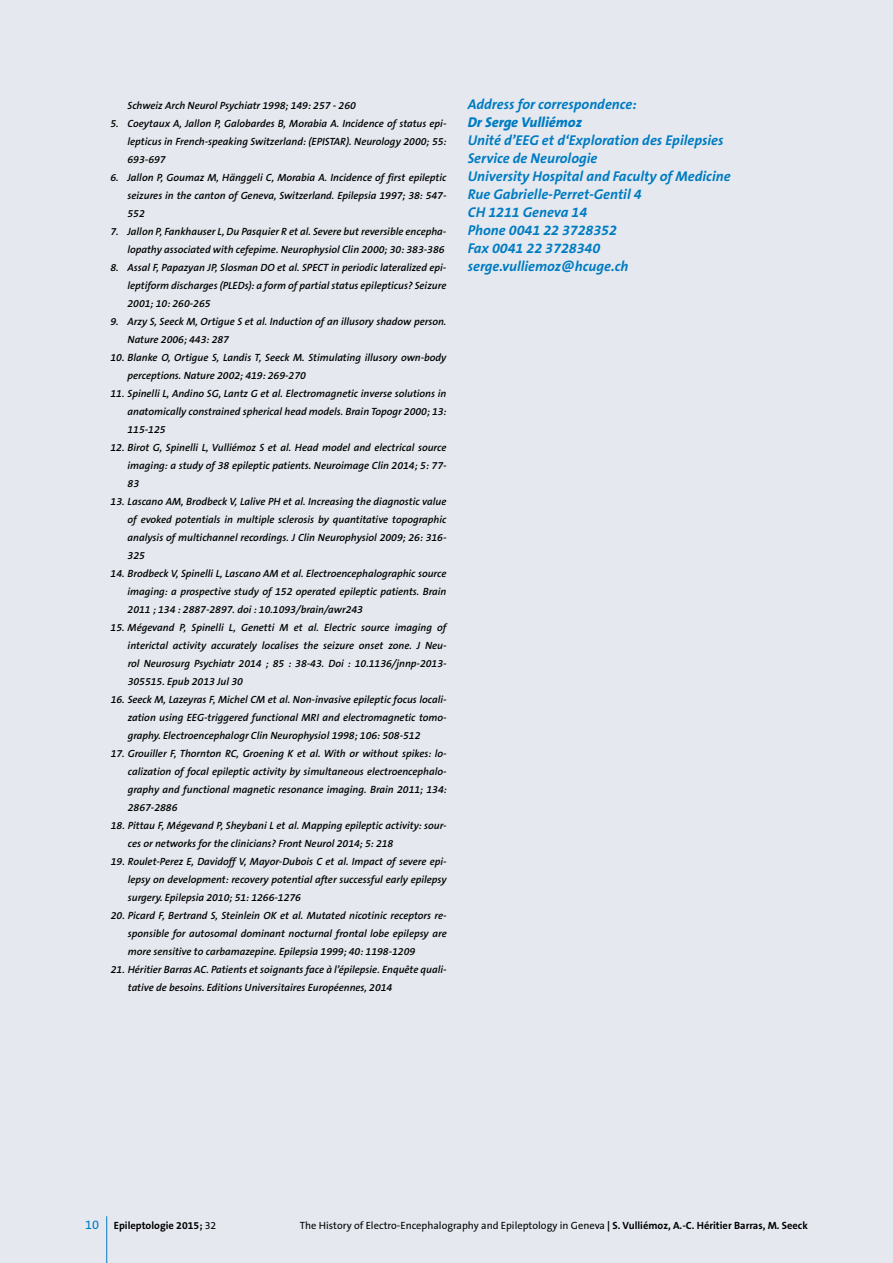
<style>
.page{position:relative;width:893px;height:1263px;background:#e5e9ef}
.page>*{position:absolute;margin:0;border:0;box-sizing:border-box;transform-origin:0 0}
.t1{font:italic 700 14.25px/18px "The Sans B7";color:#007bc2}
.t2{font:italic 800 14.25px "The Sans B8";color:#007bc2}
.t3{font:italic 600 10.5px/18px "The Sans B6";color:#000;text-align:justify}
.t4{font:10.5px "The Sans B5 Plain";color:#000}
.t5{font:700 10.5px "The Sans B7";color:#000}
.s1{font-family:"The Sans B5 Plain";font-weight:400;font-size:12.75px;color:#007bc2}
.s2{font-family:"The Sans B5 Plain";font-weight:400}
.s3{font-family:"The Sans B7";font-weight:700}
</style>
<div class="page">
<hr style="left:106px;top:1216px;width:1px;height:47px;background:#007bc2">
<p class="t3" style="left:128px;top:97px;width:230px">Schweiz Arch Neurol Psychiatr 1998; 149: 257 - 260</p>
<p class="t3" style="left:128px;top:115px;width:321px;text-indent:-17px">5. Coeytaux A, Jallon P, Galobardes B, Morabia A. Incidence of status epi&shy;lepticus in French-speaking Switzerland: (EPISTAR). Neurology 2000; 55:<br>693-697</p>
<p class="t3" style="left:128px;top:169px;width:320px;text-indent:-17px">6. Jallon P, Goumaz M, Hänggeli C, Morabia A. Incidence of first epileptic seizures in the canton of Geneva, Switzerland. Epilepsia 1997; 38: 547- 552</p>
<p class="t3" style="left:111px;top:223px;width:337px;text-align:right">7. Jallon P, Fankhauser L, Du Pasquier R et al. Severe but reversible encepha&shy;lopathy associated with cefepime. Neurophysiol Clin 2000; 30: 383-386</p>
<p class="t3" style="left:127px;top:259px;width:320px;text-indent:-17px">8. Assal F, Papazyan JP, Slosman DO et al. SPECT in periodic lateralized epi&shy;leptiform discharges (PLEDs): a form of partial status epilepticus? Seizure 2001; 10: 260-265</p>
<p class="t3" style="left:128px;top:313px;width:320px;text-indent:-17px">9. Arzy S, Seeck M, Ortigue S et al. Induction of an illusory shadow person.<br>Nature 2006; 443: 287</p>
<p class="t3" style="left:128px;top:349px;width:320px;text-indent:-17px">10. Blanke O, Ortigue S, Landis T, Seeck M. Stimulating illusory own-body perceptions. Nature 2002; 419: 269-270</p>
<p class="t3" style="left:128px;top:385px;width:321px;text-indent:-17px">11. Spinelli L, Andino SG, Lantz G et al. Electromagnetic inverse solutions in anatomically constrained spherical head models. Brain Topogr 2000; 13:<br>115-125</p>
<p class="t3" style="left:128px;top:439px;width:320px;text-indent:-17px">12. Birot G, Spinelli L, Vulliémoz S et al. Head model and electrical source imaging: a study of 38 epileptic patients. Neuroimage Clin 2014; 5: 77- 83</p>
<p class="t3" style="left:128px;top:493px;width:320px;text-indent:-17px">13. Lascano AM, Brodbeck V, Lalive PH et al. Increasing the diagnostic value of evoked potentials in multiple sclerosis by quantitative topographic analysis of multichannel recordings. J Clin Neurophysiol 2009; 26: 316- 325</p>
<p class="t3" style="left:128px;top:565px;width:320px;text-indent:-17px">14. Brodbeck V, Spinelli L, Lascano AM et al. Electroencephalographic source imaging: a prospective study of 152 operated epileptic patients. Brain 2011 ; 134 : 2887-2897. doi : 10.1093/brain/awr243</p>
<p class="t3" style="left:128px;top:619px;width:320px;text-indent:-17px">15. Mégevand P, Spinelli L, Genetti M et al. Electric source imaging of interictal activity accurately localises the seizure onset zone. J Neu&shy;rol Neurosurg Psychiatr 2014 ; 85 : 38-43. Doi : 10.1136/jnnp-2013- 305515. Epub 2013 Jul 30</p>
<p class="t3" style="left:128px;top:691px;width:320px;text-indent:-17px">16. Seeck M, Lazeyras F, Michel CM et al. Non-invasive epileptic focus locali&shy;zation using EEG-triggered functional MRI and electromagnetic tomo&shy;graphy. Electroencephalogr Clin Neurophysiol 1998; 106: 508-512</p>
<p class="t3" style="left:128px;top:745px;width:321px;text-indent:-17px">17. Grouiller F, Thornton RC, Groening K et al. With or without spikes: lo&shy;calization of focal epileptic activity by simultaneous electroencephalo&shy;graphy and functional magnetic resonance imaging. Brain 2011; 134:<br>2867-2886</p>
<p class="t3" style="left:128px;top:817px;width:320px;text-indent:-17px">18. Pittau F, Mégevand P, Sheybani L et al. Mapping epileptic activity: sour&shy;ces or networks for the clinicians? Front Neurol 2014; 5: 218</p>
<p class="t3" style="left:128px;top:853px;width:320px;text-indent:-17px">19. Roulet-Perez E, Davidoff V, Mayor-Dubois C et al. Impact of severe epi&shy;lepsy on development: recovery potential after successful early epilepsy surgery. Epilepsia 2010; 51: 1266-1276</p>
<p class="t3" style="left:128px;top:907px;width:320px;text-indent:-17px">20. Picard F, Bertrand S, Steinlein OK et al. Mutated nicotinic receptors re&shy;sponsible for autosomal dominant nocturnal frontal lobe epilepsy are more sensitive to carbamazepine. Epilepsia 1999; 40: 1198-1209</p>
<p class="t3" style="left:128px;top:961px;width:320px;text-indent:-17px">21. Héritier Barras AC. Patients et soignants face à l’épilepsie. Enquête quali&shy;tative de besoins. Editions Universitaires Européennes, 2014</p>
<h1 class="t1" style="left:468px;top:96px;width:170px">Address for correspondence:</h1>
<h1 class="t2" style="left:468px;top:115px;width:116px">Dr Serge Vulliémoz</h1>
<h1 class="t1" style="left:468px;top:132px;width:264px">Unité d’EEG et d‘Exploration des Epilepsies<br>Service de Neurologie<br>University Hospital and Faculty of Medicine<br>Rue Gabrielle-Perret-Gentil 4<br>CH 1211 Geneva 14<br>Phone 0041 22 3728352<br>Fax 0041 22 3728340 serge.vulliemoz@hcuge.ch</h1>
<p class="t5" style="left:85px;top:1220px;width:133px"><span class="s1">10</span> Epileptologie 2015; <span class="s2">32</span></p>
<p class="t4" style="left:300px;top:1220px;width:510px">The History of Electro-Encephalography and Epileptology in Geneva <span class="s3">| S. Vulliémoz, A.-C. Héritier Barras, M. Seeck</span></p>
</div>
